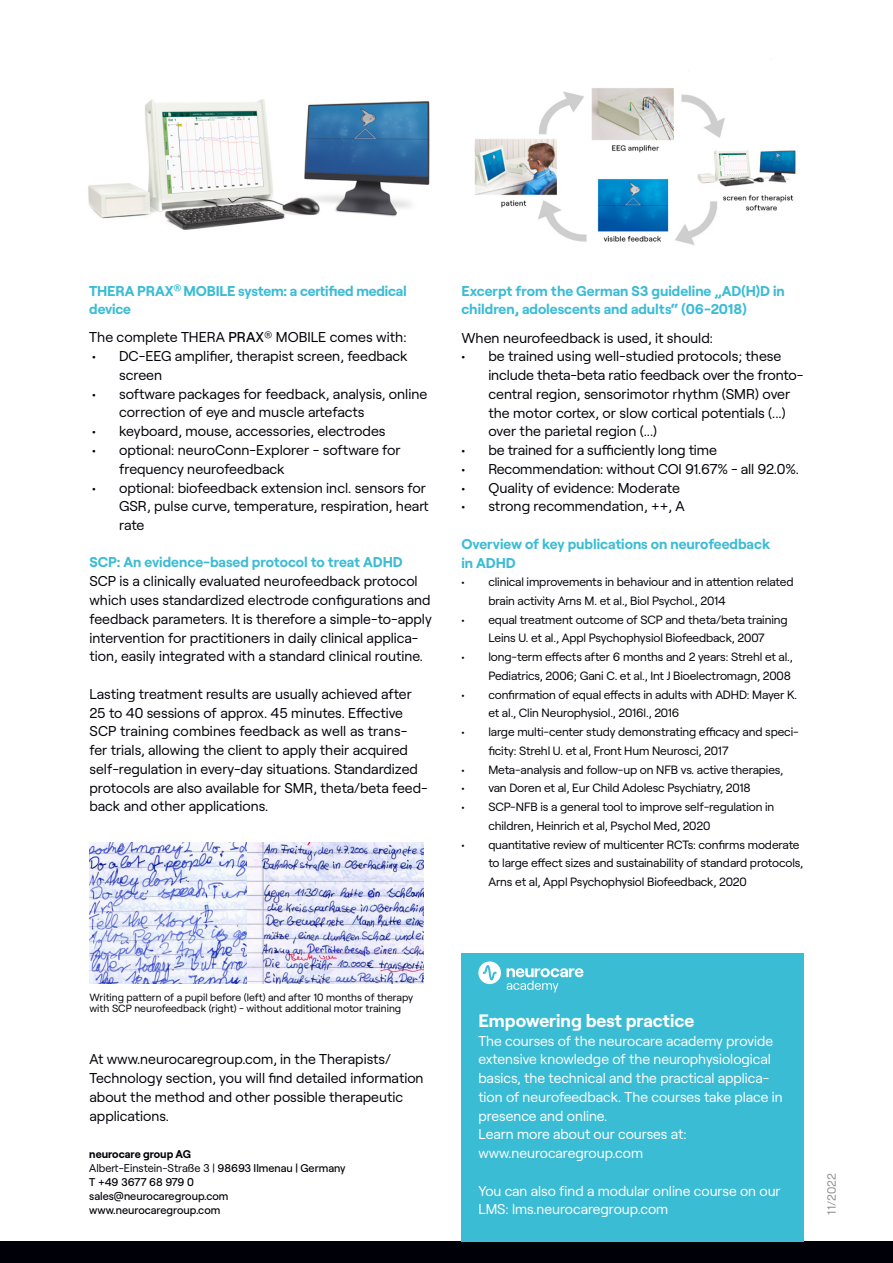
<style>
.page{position:relative;width:893px;height:1263px;background:#fff}
.page>*{position:absolute;margin:0;border:0;box-sizing:border-box;transform-origin:0 0}
.t1{font:700 18px "Roobert";color:#fff}
.t2{font:14.25px/18.8px "Roobert";color:#000008}
.t3{font:14.25px/18.8px "Roobert";color:#fff}
.t4{font:700 14.25px/18.8px "Roobert";color:#3bbcd5}
.t5{font:12px/18.8px "Roobert";letter-spacing:-.01em;color:#000008}
.t6{font:12px "Roobert";color:#8e9294}
.t7{font:500 11.25px/14.1px "Roobert";color:#000008}
.t8{font:10.5px/11.2px "Roobert";color:#000008}
.s1{font-weight:500}
.s2{font-weight:700}
.s3{font-weight:400}
</style>
<div class="page">
<img style="left:474px;top:58px;width:322px;height:187px">
<img style="left:88px;top:99px;width:342px;height:131px">
<div style="left:0;top:1242px;width:893px;height:21px;background:#000008"></div>
<div style="left:461px;top:953px;width:343px;height:289px;background:#3bbcd5"></div>
<svg style="left:478px;top:961px;width:23px;height:23px"></svg>
<svg style="left:483px;top:965px;width:13px;height:15px"></svg>
<svg style="left:507px;top:968px;width:76px;height:24px"></svg>
<img style="left:89px;top:842px;width:158px;height:142px">
<img style="left:247px;top:842px;width:176px;height:142px">
<p class="t4" style="left:89px;top:280px;width:319px">THERA PRAX<sup>®</sup> MOBILE system: a certified medical device</p>
<p class="t2" style="left:89px;top:327px;width:319px">The complete THERA <span class="s1">PRAX</span><sup>®</sup> MOBILE comes with:</p>
<p class="t2" style="left:119px;top:346px;width:290px;text-indent:-27px">• DC-EEG amplifier, therapist screen, feedback screen</p>
<p class="t2" style="left:119px;top:383px;width:310px;text-indent:-27px">• software packages for feedback, analysis, online correction of eye and muscle artefacts</p>
<p class="t2" style="left:92px;top:421px;width:295px">• keyboard, mouse, accessories, electrodes</p>
<p class="t2" style="left:119px;top:439px;width:283px;text-indent:-27px">• optional: neuroConn-Explorer - software for frequency neurofeedback</p>
<p class="t2" style="left:119px;top:477px;width:311px;text-indent:-27px">• optional: biofeedback extension incl. sensors for<br>GSR, pulse curve, temperature, respiration, heart rate</p>
<p class="t4" style="left:90px;top:552px;width:315px">SCP: An evidence-based protocol to treat ADHD</p>
<p class="t2" style="left:90px;top:571px;width:344px">SCP is a clinically evaluated neurofeedback protocol which uses standardized electrode configurations and feedback parameters. It is therefore a simple-to-apply intervention for practitioners in daily clinical applica&shy;tion, easily integrated with a standard clinical routine.</p>
<p class="t2" style="left:90px;top:683px;width:340px">Lasting treatment results are usually achieved after 25 to 40 sessions of approx. 45 minutes. Effective SCP training combines feedback as well as trans&shy;fer trials, allowing the client to apply their acquired self-regulation in every-day situations. Standardized protocols are also available for SMR, theta/beta feed&shy;back and other applications.</p>
<p class="t4" style="left:461px;top:280px;width:325px">Excerpt from the German S3 guideline „AD(H)D in children, adolescents and adults“ (06-2018)</p>
<p class="t2" style="left:461px;top:327px;width:253px">When neurofeedback is used, it should:</p>
<p class="t2" style="left:488px;top:346px;width:316px;text-indent:-27px">• be trained using well-studied protocols; these include theta-beta ratio feedback over the fronto&shy;central region, sensorimotor rhythm (SMR) over the motor cortex, or slow cortical potentials (...) over the parietal region (...)</p>
<p class="t2" style="left:461px;top:439px;width:257px">• be trained for a sufficiently long time</p>
<p class="t2" style="left:461px;top:458px;width:339px">• Recommendation: without COI 91.67% - all 92.0%.</p>
<p class="t2" style="left:461px;top:477px;width:220px">• Quality of evidence: Moderate</p>
<p class="t2" style="left:461px;top:496px;width:225px">• strong recommendation, ++, A</p>
<p class="t4" style="left:461px;top:533px;width:310px">Overview of key publications on neurofeedback in ADHD</p>
<p class="t5" style="left:488px;top:572px;width:307px;text-indent:-27px">• clinical improvements in behaviour and in attention related brain activity Arns M. et al., Biol Psychol., 2014</p>
<p class="t5" style="left:461px;top:609px;width:328px;text-align:center">• equal treatment outcome of SCP and theta/beta training<br>Leins U. et al., Appl Psychophysiol Biofeedback, 2007</p>
<p class="t5" style="left:461px;top:647px;width:333px;text-align:right">• long-term effects after 6 months and 2 years: Strehl et al.,<br>Pediatrics, 2006; Gani C. et al., Int J Bioelectromagn, 2008</p>
<p class="t5" style="left:488px;top:684px;width:310px;text-indent:-27px">• confirmation of equal effects in adults with ADHD: Mayer K. et al., Clin Neurophysiol., 2016l., 2016</p>
<p class="t5" style="left:488px;top:722px;width:312px;text-indent:-27px">• large multi-center study demonstrating efficacy and speci&shy;ficity: Strehl U. et al, Front Hum Neurosci, 2017</p>
<p class="t5" style="left:461px;top:759px;width:323px">• Meta-analysis and follow-up on NFB vs. active therapies,</p>
<p class="t5" style="left:461px;top:778px;width:291px">• van Doren et al, Eur Child Adolesc Psychiatry, 2018</p>
<p class="t5" style="left:488px;top:797px;width:287px;text-indent:-27px">• SCP-NFB is a general tool to improve self-regulation in children, Heinrich et al, Psychol Med, 2020</p>
<p class="t5" style="left:488px;top:834px;width:316px;text-indent:-27px">• quantitative review of multicenter RCTs: confirms moderate to large effect sizes and sustainability of standard protocols,<br>Arns et al, Appl Psychophysiol Biofeedback, 2020</p>
<p class="t8" style="left:90px;top:990px;width:325px">Writing pattern of a pupil before (left) and after 10 months of therapy with SCP neurofeedback (right) - without additional motor training</p>
<p class="t2" style="left:90px;top:1049px;width:336px">At www.neurocaregroup.com, in the Therapists/ Technology section, you will find detailed information about the method and other possible therapeutic applications.</p>
<p class="t7" style="left:89px;top:1146px;width:258px"><span class="s2">neurocare group AG<br></span><span class="s3">Albert-Einstein-Straße 3 |</span> 98693 Ilmenau | Germany<br>T +49 3677 68 979 0<br>sales@neurocaregroup.com www.neurocaregroup.com</p>
<p class="t1" style="left:478px;top:1006px;width:217px">Empowering best practice</p>
<p class="t3" style="left:478px;top:1030px;width:306px">The courses of the neurocare academy provide extensive knowledge of the neurophysiological basics, the technical and the practical applica&shy;tion of neurofeedback. The courses take place in presence and online.<br>Learn more about our courses at: www.neurocaregroup.com</p>
<p class="t3" style="left:478px;top:1180px;width:304px">You can also find a modular online course on our<br>LMS: lms.neurocaregroup.com</p>
<p class="t6" style="left:822px;top:1214px;width:42px;rotate:-90deg">11/2022</p>
</div>
